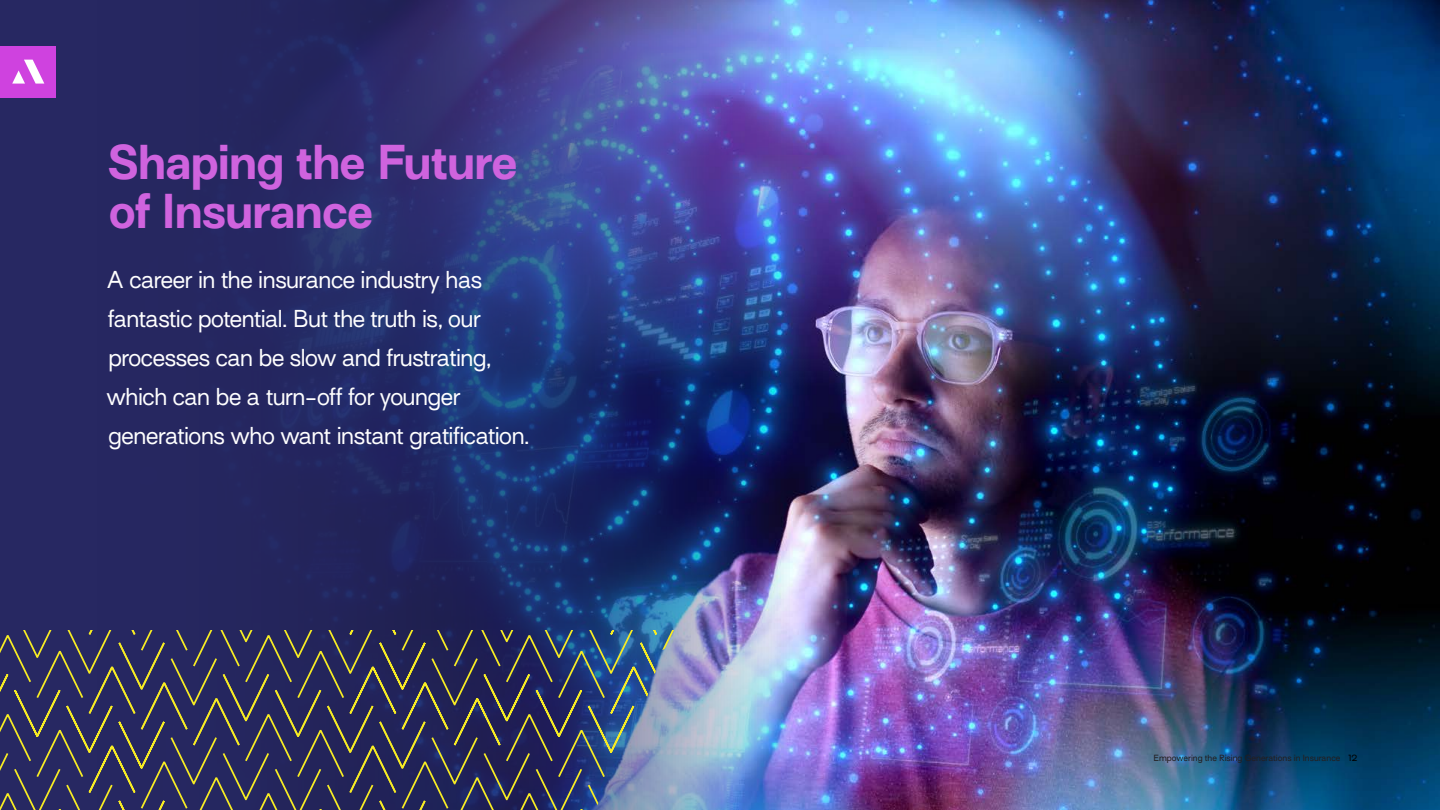
<style>
.page{position:relative;width:1440px;height:810px;background:#fff}
.page>*{position:absolute;margin:0;border:0;box-sizing:border-box;transform-origin:0 0}
.t1{font:700 45px/49.5px "Surt";letter-spacing:-.015em;color:#cf63de}
.t2{font:300 22.5px/39px "Surt";letter-spacing:-.025em;color:#fff}
.t3{font:8.25px "Surt";color:#231f20}
.s1{color:#000}
</style>
<div class="page">
<img style="left:790px;top:0;width:650px;height:810px">
<img style="left:0;top:0;width:790px;height:810px">
<img style="left:427px;top:630px;width:271px;height:180px">
<svg style="left:0;top:630px;width:427px;height:180px;background:#393958"></svg>
<div style="left:0;top:46px;width:56px;height:52px;background:#cf42df"></div>
<svg style="left:12px;top:60px;width:32px;height:24px"></svg>
<h1 class="t1" style="left:108px;top:142px;width:411px">Shaping the Future of Insurance</h1>
<p class="t2" style="left:107px;top:262px;width:424px">A career in the insurance industry has fantastic potential. But the truth is, our processes can be slow and frustrating, which can be a turn-off for younger generations who want instant gratification.</p>
<p class="t3" style="left:1153px;top:752px;width:206px">Empowering the Rising Generations in Insurance <span class="s1">12</span></p>
</div>
